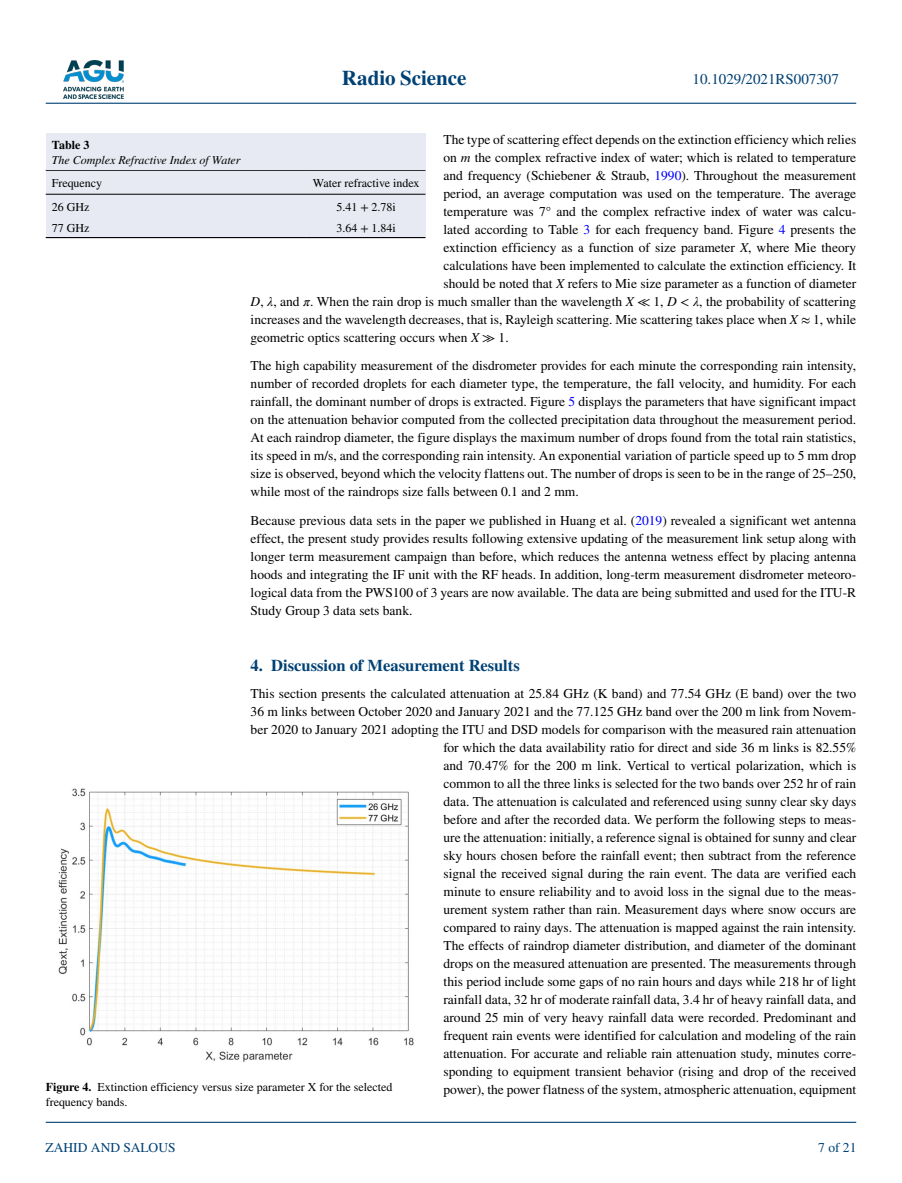
<style>
.page{position:relative;width:902px;height:1183px;background:#fff}
.page>*{position:absolute;margin:0;border:0;box-sizing:border-box;transform-origin:0 0}
.t1{font:700 21px "STIX";color:#004174}
.t2{font:700 16.5px "STIX";color:#004174}
.t3{font:15px "STIX";color:#004174}
.t4{font:13.5px/18px "STIX";color:#000;text-align:justify}
.t5{font:13.5px "STIX";color:#004174}
.t6{font:12px/15px "STIX";color:#000}
.t7{font:italic 12px "STIX";color:#000}
.t8{font:700 12px "STIX";color:#000}
.s1{font-style:italic}
.s2{color:#00f}
.s3{font-weight:700}
</style>
<div class="page">
<img style="left:63px;top:60px;width:60px;height:39px">
<hr style="left:46px;top:103px;width:810px;height:1px;background:#004174">
<hr style="left:46px;top:1121px;width:810px;height:1px;background:#004174">
<div style="left:46px;top:170px;width:379px;height:68px;background:#e7eaf2"></div>
<hr style="left:46px;top:170px;width:261px;height:1px;background:#000">
<hr style="left:46px;top:194px;width:261px;height:1px;background:#000">
<hr style="left:307px;top:170px;width:118px;height:1px;background:#000">
<hr style="left:307px;top:194px;width:118px;height:1px;background:#000">
<hr style="left:46px;top:237px;width:261px;height:1px;background:#000">
<hr style="left:307px;top:237px;width:118px;height:1px;background:#000">
<div style="left:46px;top:134px;width:379px;height:36px;background:#e7eaf2"></div>
<img style="left:58px;top:788px;width:356px;height:274px">
<h1 class="t1" style="left:342px;top:66px;width:126px">Radio Science</h1>
<p class="t3" style="left:692px;top:69px;width:148px">10.1029/2021RS007307</p>
<p class="t4" style="left:443px;top:131px;width:414px">The type of scattering effect depends on the extinction efficiency which relies</p>
<p class="t4" style="left:443px;top:149px;width:414px">on <span class="s1">m</span> the complex refractive index of water; which is related to temperature</p>
<p class="t4" style="left:443px;top:167px;width:414px">and frequency (Schiebener &amp; Straub, <span class="s2">1990</span>). Throughout the measurement</p>
<p class="t4" style="left:443px;top:185px;width:414px">period, an average computation was used on the temperature. The average</p>
<p class="t4" style="left:443px;top:203px;width:414px">temperature was 7° and the complex refractive index of water was calcu-</p>
<p class="t4" style="left:443px;top:221px;width:414px">lated according to Table <span class="s2">3</span> for each frequency band. Figure <span class="s2">4</span> presents the</p>
<p class="t4" style="left:443px;top:239px;width:414px">extinction efficiency as a function of size parameter <span class="s1">X</span>, where Mie theory</p>
<p class="t4" style="left:443px;top:257px;width:414px">calculations have been implemented to calculate the extinction efficiency. It</p>
<p class="t4" style="left:443px;top:275px;width:414px">should be noted that <span class="s1">X</span> refers to Mie size parameter as a function of diameter</p>
<p class="t4" style="left:250px;top:293px;width:607px"><span class="s1">D</span>, <span class="s1">λ</span>, and <span class="s1">π</span>. When the rain drop is much smaller than the wavelength <span class="s1">X</span> ≪ 1, <span class="s1">D</span> &lt; <span class="s1">λ</span>, the probability of scattering</p>
<p class="t4" style="left:250px;top:311px;width:607px">increases and the wavelength decreases, that is, Rayleigh scattering. Mie scattering takes place when <span class="s1">X</span> ≈ 1, while</p>
<p class="t4" style="left:250px;top:329px;width:259px">geometric optics scattering occurs when <span class="s1">X</span> ≫ 1.</p>
<p class="t4" style="left:250px;top:357px;width:607px">The high capability measurement of the disdrometer provides for each minute the corresponding rain intensity, number of recorded droplets for each diameter type, the temperature, the fall velocity, and humidity. For each rainfall, the dominant number of drops is extracted. Figure <span class="s2">5</span> displays the parameters that have significant impact on the attenuation behavior computed from the collected precipitation data throughout the measurement period.<br>At each raindrop diameter, the figure displays the maximum number of drops found from the total rain statistics, its speed in m/s, and the corresponding rain intensity. An exponential variation of particle speed up to 5 mm drop size is observed, beyond which the velocity flattens out. The number of drops is seen to be in the range of 25–250, while most of the raindrops size falls between 0.1 and 2 mm.</p>
<p class="t4" style="left:250px;top:512px;width:607px">Because previous data sets in the paper we published in Huang et al. (<span class="s2">2019</span>) revealed a significant wet antenna effect, the present study provides results following extensive updating of the measurement link setup along with longer term measurement campaign than before, which reduces the antenna wetness effect by placing antenna hoods and integrating the IF unit with the RF heads. In addition, long-term measurement disdrometer meteoro&shy;logical data from the PWS100 of 3 years are now available. The data are being submitted and used for the ITU-R Study Group 3 data sets bank.</p>
<p class="t8" style="left:52px;top:137px;width:39px">Table 3</p>
<p class="t7" style="left:52px;top:151px;width:190px">The Complex Refractive Index of Water</p>
<p class="t6" style="left:52px;top:176px;width:52px">Frequency</p>
<p class="t6" style="left:313px;top:176px;width:108px">Water refractive index</p>
<p class="t6" style="left:52px;top:200px;width:39px">26 GHz</p>
<p class="t6" style="left:336px;top:200px;width:61px">5.41 + 2.78i</p>
<p class="t6" style="left:52px;top:221px;width:39px">77 GHz</p>
<p class="t6" style="left:336px;top:221px;width:61px">3.64 + 1.84i</p>
<p class="t2" style="left:250px;top:655px;width:271px">4. Discussion of Measurement Results</p>
<p class="t4" style="left:250px;top:685px;width:607px;text-align:right">This section presents the calculated attenuation at 25.84 GHz (K band) and 77.54 GHz (E band) over the two 36 m links between October 2020 and January 2021 and the 77.125 GHz band over the 200 m link from Novem&shy;ber 2020 to January 2021 adopting the ITU and DSD models for comparison with the measured rain attenuation for which the data availability ratio for direct and side 36 m links is 82.55%<br>and 70.47% for the 200 m link. Vertical to vertical polarization, which is<br>common to all the three links is selected for the two bands over 252 hr of rain<br>data. The attenuation is calculated and referenced using sunny clear sky days<br>before and after the recorded data. We perform the following steps to meas-<br>ure the attenuation: initially, a reference signal is obtained for sunny and clear<br>sky hours chosen before the rainfall event; then subtract from the reference<br>signal the received signal during the rain event. The data are verified each<br>minute to ensure reliability and to avoid loss in the signal due to the meas-<br>urement system rather than rain. Measurement days where snow occurs are<br>compared to rainy days. The attenuation is mapped against the rain intensity.<br>The effects of raindrop diameter distribution, and diameter of the dominant<br>drops on the measured attenuation are presented. The measurements through<br>this period include some gaps of no rain hours and days while 218 hr of light<br>rainfall data, 32 hr of moderate rainfall data, 3.4 hr of heavy rainfall data, and<br>around 25 min of very heavy rainfall data were recorded. Predominant and<br>frequent rain events were identified for calculation and modeling of the rain<br>attenuation. For accurate and reliable rain attenuation study, minutes corre-<br>sponding to equipment transient behavior (rising and drop of the received<br>power), the power flatness of the system, atmospheric attenuation, equipment</p>
<p class="t6" style="left:46px;top:1080px;width:348px"><span class="s3">Figure 4.</span> Extinction efficiency versus size parameter X for the selected frequency bands.</p>
<p class="t5" style="left:45px;top:1138px;width:132px">ZAHID AND SALOUS</p>
<p class="t5" style="left:818px;top:1138px;width:40px">7 of 21</p>
</div>
